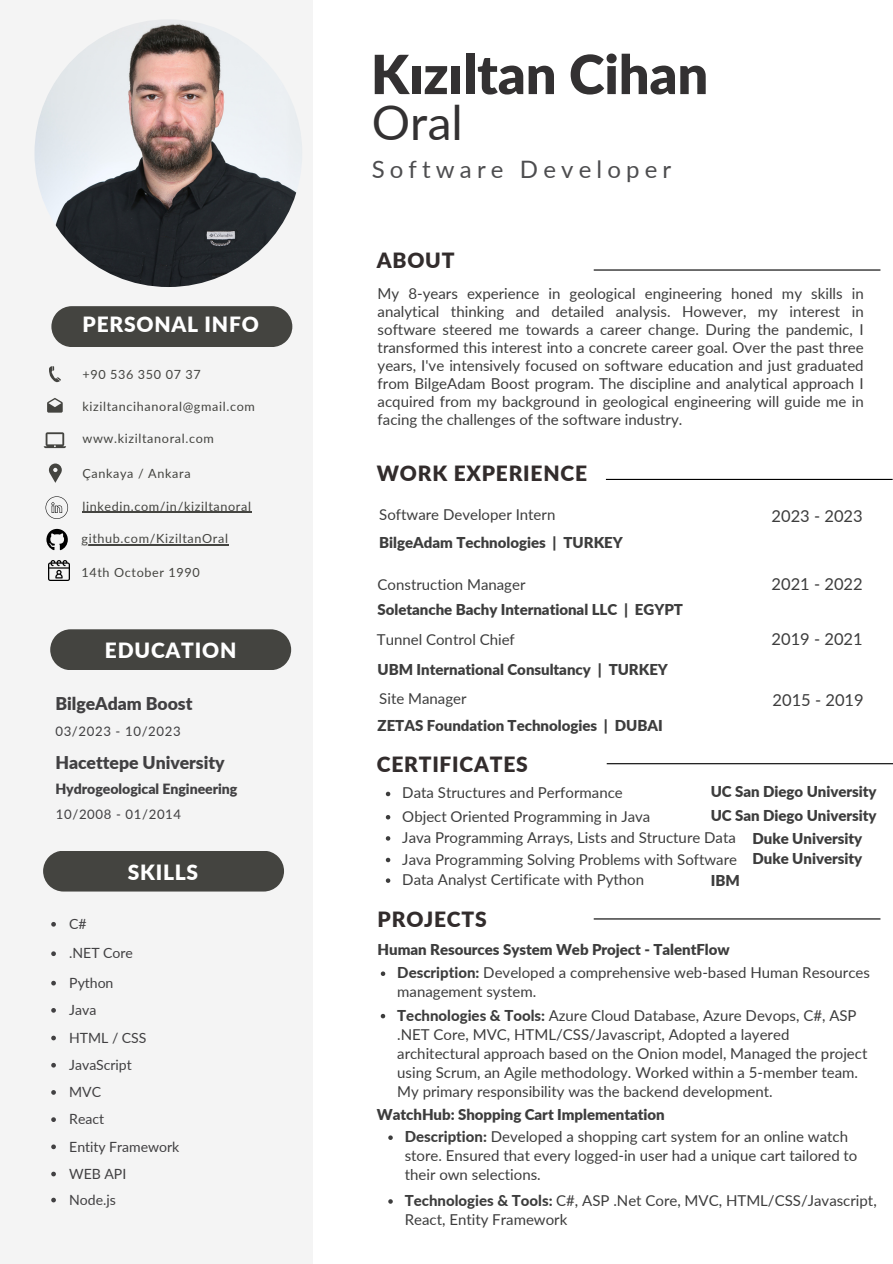
<style>
.page{position:relative;width:893px;height:1264px;background:#fff}
.page>*{position:absolute;margin:0;border:0;box-sizing:border-box;transform-origin:0 0}
.t1{font:900 54px "Lato";color:#333132}
.t2{font:48px "Lato";color:#333132}
.t3{font:24px "Lato";letter-spacing:.215em;color:#4d4d4f}
.t4{font:900 21px "Lato";letter-spacing:.035em;color:#322c2c}
.t5{font:900 21px "Lato";letter-spacing:.035em;color:#fff}
.t6{font:900 17.55px "Lato";letter-spacing:-.005em;color:#414042}
.t7{font:16.5px "Lato";color:#3d3d3d}
.t8{font:15px/19.2px "Lato";color:#3d3d3d}
.t9{font:900 15px "Lato";color:#3d3d3d}
.t10{font:14.1px "Lato";letter-spacing:-.005em;color:#414042}
.t11{font:900 14.1px "Lato";letter-spacing:-.005em;color:#414042}
.t12{font:13.2px "Lato";letter-spacing:.045em;color:#414042}
.t13{font:12.6px "Lato";letter-spacing:.05em;color:#444440}
.s1{font-weight:800}
</style>
<div class="page">
<div style="left:0;top:0;width:312px;height:1263px;background:#f4f4f4"></div>
<div style="left:51px;top:306px;width:241px;height:41px;background:#444440"></div>
<svg style="left:49px;top:463px;width:12px;height:19px"></svg>
<svg style="left:44px;top:432px;width:22px;height:16px"></svg>
<svg style="left:47px;top:398px;width:16px;height:14px"></svg>
<svg style="left:49px;top:366px;width:12px;height:16px"></svg>
<div style="left:50px;top:629px;width:241px;height:41px;background:#444440"></div>
<div style="left:43px;top:851px;width:241px;height:40px;background:#444440"></div>
<svg style="left:46px;top:496px;width:22px;height:23px"></svg>
<svg style="left:46px;top:529px;width:22px;height:21px"></svg>
<hr style="left:606px;top:479px;width:286px;height:1px;background:#000">
<hr style="left:606px;top:763px;width:286px;height:1px;background:#000">
<hr style="left:593px;top:269px;width:287px;height:1px;background:#000">
<hr style="left:593px;top:918px;width:287px;height:1px;background:#000">
<img style="left:49px;top:560px;width:20px;height:21px">
<svg style="left:51px;top:922px;width:5px;height:4px"></svg>
<svg style="left:51px;top:951px;width:5px;height:5px"></svg>
<svg style="left:51px;top:1062px;width:5px;height:5px"></svg>
<svg style="left:51px;top:1008px;width:5px;height:4px"></svg>
<svg style="left:51px;top:1035px;width:5px;height:5px"></svg>
<svg style="left:51px;top:980px;width:5px;height:5px"></svg>
<svg style="left:51px;top:1090px;width:5px;height:4px"></svg>
<svg style="left:51px;top:1117px;width:5px;height:4px"></svg>
<svg style="left:51px;top:1144px;width:5px;height:5px"></svg>
<svg style="left:51px;top:1171px;width:5px;height:5px"></svg>
<hr style="left:82px;top:512px;width:170px;height:1px;background:#444440">
<hr style="left:81px;top:544px;width:147px;height:1px;background:#444440">
<svg style="left:386px;top:791px;width:4px;height:5px"></svg>
<svg style="left:386px;top:815px;width:4px;height:4px"></svg>
<svg style="left:386px;top:836px;width:4px;height:4px"></svg>
<svg style="left:386px;top:857px;width:4px;height:5px"></svg>
<svg style="left:386px;top:878px;width:4px;height:4px"></svg>
<svg style="left:381px;top:971px;width:4px;height:5px"></svg>
<svg style="left:380px;top:1013px;width:5px;height:5px"></svg>
<svg style="left:388px;top:1135px;width:5px;height:4px"></svg>
<svg style="left:388px;top:1199px;width:5px;height:4px"></svg>
<svg style="left:51px;top:1197px;width:5px;height:5px"></svg>
<img style="left:34px;top:19px;width:268px;height:268px;border-radius:50%">
<p class="t5" style="left:83px;top:312px;width:178px">PERSONAL INFO</p>
<p class="t13" style="left:82px;top:366px;width:120px">+90 536 350 07 37</p>
<p class="t13" style="left:82px;top:398px;width:174px">kiziltancihanoral@gmail.com</p>
<p class="t13" style="left:82px;top:430px;width:133px">www.kiziltanoral.com</p>
<h4 class="t13" style="left:82px;top:466px;width:110px">Çankaya / Ankara</h4>
<p class="t13" style="left:82px;top:498px;width:170px">linkedin.com/in/kiziltanoral</p>
<p class="t13" style="left:81px;top:530px;width:148px">github.com/KiziltanOral</p>
<p class="t13" style="left:81px;top:564px;width:120px">14th October 1990</p>
<p class="t5" style="left:105px;top:637px;width:133px">EDUCATION</p>
<p class="t6" style="left:55px;top:693px;width:139px">BilgeAdam Boost</p>
<p class="t12" style="left:55px;top:722px;width:127px">03/2023 - 10/2023</p>
<p class="t6" style="left:55px;top:751px;width:171px">Hacettepe University</p>
<h4 class="t11" style="left:55px;top:780px;width:183px">Hydrogeological Engineering</h4>
<p class="t12" style="left:56px;top:806px;width:127px">10/2008 - 01/2014</p>
<p class="t5" style="left:128px;top:859px;width:72px">SKILLS</p>
<p class="t10" style="left:69px;top:915px;width:19px">C#</p>
<p class="t10" style="left:69px;top:944px;width:65px">.NET Core</p>
<h5 class="t10" style="left:69px;top:973px;width:46px">Python</h5>
<p class="t10" style="left:69px;top:1001px;width:29px">Java</p>
<h4 class="t10" style="left:69px;top:1028px;width:79px">HTML / CSS</h4>
<p class="t10" style="left:69px;top:1055px;width:64px">JavaScript</p>
<p class="t10" style="left:69px;top:1083px;width:33px">MVC</p>
<h5 class="t10" style="left:69px;top:1110px;width:36px">React</h5>
<p class="t10" style="left:69px;top:1137px;width:111px">Entity Framework</p>
<p class="t10" style="left:69px;top:1164px;width:59px">WEB API</p>
<p class="t10" style="left:69px;top:1190px;width:48px">Node.js</p>
<p class="t1" style="left:371px;top:41px;width:339px">Kızıltan Cihan</p>
<p class="t2" style="left:372px;top:92px;width:93px">Oral</p>
<p class="t3" style="left:371px;top:155px;width:301px">Software Developer</p>
<p class="t4" style="left:377px;top:247px;width:79px">ABOUT</p>
<p class="t8" style="left:377px;top:284px;width:487px;line-height:18px;text-align:justify">My 8-years experience in geological engineering honed my skills in analytical thinking and detailed analysis. However, my interest in software steered me towards a career change. During the pandemic, I transformed this interest into a concrete career goal. Over the past three years, I've intensively focused on software education and just graduated from BilgeAdam Boost program. The discipline and analytical approach I acquired from my background in geological engineering will guide me in facing the challenges of the software industry.</p>
<p class="t4" style="left:377px;top:460px;width:212px">WORK EXPERIENCE</p>
<h6 class="t8" style="left:379px;top:505px;width:178px">Software Developer Intern</h6>
<p class="t9" style="left:379px;top:533px;width:245px">BilgeAdam Technologies | TURKEY</p>
<h1 class="t8" style="left:377px;top:574px;width:149px">Construction Manager</h1>
<p class="t9" style="left:377px;top:600px;width:307px">Soletanche Bachy International LLC | EGYPT</p>
<h4 class="t8" style="left:377px;top:629px;width:139px">Tunnel Control Chief</h4>
<h3 class="t9" style="left:377px;top:659px;width:292px">UBM International Consultancy | TURKEY</h3>
<p class="t7" style="left:771px;top:505px;width:93px">2023 - 2023</p>
<p class="t7" style="left:771px;top:573px;width:93px">2021 - 2022</p>
<h2 class="t7" style="left:771px;top:628px;width:93px">2019 - 2021</h2>
<h4 class="t8" style="left:379px;top:688px;width:89px">Site Manager</h4>
<p class="t7" style="left:772px;top:690px;width:93px">2015 - 2019</p>
<p class="t9" style="left:377px;top:716px;width:286px">ZETAS Foundation Technologies | DUBAI</p>
<p class="t4" style="left:377px;top:750px;width:152px">CERTIFICATES</p>
<p class="t8" style="left:402px;top:783px;width:222px">Data Structures and Performance</p>
<h6 class="t9" style="left:710px;top:781px;width:167px">UC San Diego University</h6>
<p class="t8" style="left:402px;top:806px;width:249px">Object Oriented Programming in Java</p>
<h6 class="t9" style="left:710px;top:805px;width:167px">UC San Diego University</h6>
<p class="t8" style="left:402px;top:827px;width:335px">Java Programming Arrays, Lists and Structure Data</p>
<p class="t9" style="left:752px;top:829px;width:111px">Duke University</p>
<p class="t8" style="left:402px;top:849px;width:336px">Java Programming Solving Problems with Software</p>
<h6 class="t9" style="left:752px;top:849px;width:111px">Duke University</h6>
<h4 class="t8" style="left:402px;top:869px;width:243px">Data Analyst Certificate with Python</h4>
<p class="t9" style="left:710px;top:870px;width:31px">IBM</p>
<p class="t4" style="left:377px;top:906px;width:111px">PROJECTS</p>
<p class="t9" style="left:377px;top:939px;width:353px">Human Resources System Web Project - TalentFlow</p>
<p class="t8" style="left:397px;top:962px;width:474px"><span class="s1">Description:</span> Developed a comprehensive web-based Human Resources management system.</p>
<p class="t8" style="left:397px;top:1005px;width:471px"><span class="s1">Technologies &amp; Tools:</span> Azure Cloud Database, Azure Devops, C#, ASP .NET Core, MVC, HTML/CSS/Javascript, Adopted a layered architectural approach based on the Onion model, Managed the project using Scrum, an Agile methodology. Worked within a 5-member team.<br>My primary responsibility was the backend development.</p>
<p class="t9" style="left:377px;top:1104px;width:289px">WatchHub: Shopping Cart Implementation</p>
<p class="t8" style="left:405px;top:1126px;width:454px"><span class="s1">Description:</span> Developed a shopping cart system for an online watch store. Ensured that every logged-in user had a unique cart tailored to their own selections.</p>
<p class="t8" style="left:405px;top:1190px;width:473px"><span class="s1">Technologies &amp; Tools:</span> C#, ASP .Net Core, MVC, HTML/CSS/Javascript,<br>React, Entity Framework</p>
</div>
